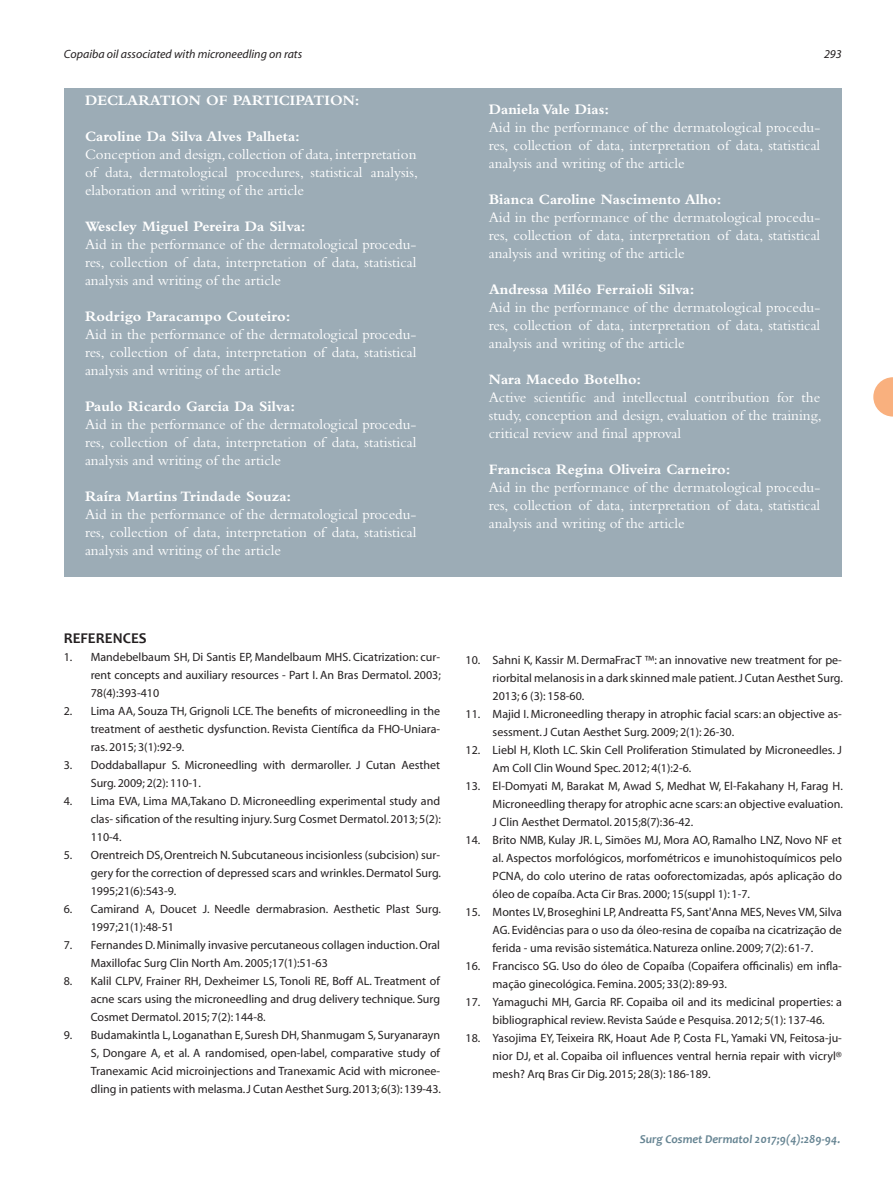
<style>
.page{position:relative;width:893px;height:1191px;background:#fff}
.page>*{position:absolute;margin:0;border:0;box-sizing:border-box;transform-origin:0 0}
.t1{font:15px/18px "Bembo";color:#fff;text-align:justify}
.t2{font:700 15px "Bembo";color:#fff}
.t3{font:700 15px "Candara";color:#231f20}
.t4{font:12px/18px "Myriad";color:#231f20;text-align:justify}
.t5{font:italic 12px "Myriad";color:#231f20}
.t6{font:italic 700 12px "Candara";color:#678593}
</style>
<div class="page">
<svg style="left:873px;top:377px;width:20px;height:39px"></svg>
<div style="left:64px;top:89px;width:777px;height:488px;background:#9cacb6"></div>
<p class="t5" style="left:64px;top:48px;width:240px">Copaiba oil associated with microneedling on rats</p>
<p class="t5" style="left:824px;top:48px;width:19px">293</p>
<p class="t2" style="left:85px;top:92px;width:276px">DECLARATION OF PARTICIPATION:</p>
<p class="t2" style="left:85px;top:128px;width:216px">Caroline Da Silva Alves Palheta:</p>
<p class="t1" style="left:85px;top:145px;width:334px">Conception and design, collection of data, interpretation of data, dermatological procedures, statistical analysis, elaboration and writing of the article</p>
<p class="t2" style="left:85px;top:218px;width:222px">Wescley Miguel Pereira Da Silva:</p>
<p class="t1" style="left:85px;top:235px;width:333px">Aid in the performance of the dermatological procedu&shy;res, collection of data, interpretation of data, statistical analysis and writing of the article</p>
<p class="t2" style="left:85px;top:308px;width:207px">Rodrigo Paracampo Couteiro:</p>
<p class="t1" style="left:85px;top:325px;width:333px">Aid in the performance of the dermatological procedu&shy;res, collection of data, interpretation of data, statistical analysis and writing of the article</p>
<p class="t2" style="left:85px;top:398px;width:212px">Paulo Ricardo Garcia Da Silva:</p>
<p class="t1" style="left:85px;top:415px;width:333px">Aid in the performance of the dermatological procedu&shy;res, collection of data, interpretation of data, statistical analysis and writing of the article</p>
<p class="t2" style="left:85px;top:488px;width:208px">Raíra Martins Trindade Souza:</p>
<p class="t1" style="left:85px;top:505px;width:333px">Aid in the performance of the dermatological procedu&shy;res, collection of data, interpretation of data, statistical analysis and writing of the article</p>
<p class="t2" style="left:489px;top:101px;width:122px">Daniela Vale Dias:</p>
<p class="t1" style="left:489px;top:118px;width:333px">Aid in the performance of the dermatological procedu&shy;res, collection of data, interpretation of data, statistical analysis and writing of the article</p>
<p class="t2" style="left:489px;top:191px;width:234px">Bianca Caroline Nascimento Alho:</p>
<p class="t1" style="left:489px;top:208px;width:333px">Aid in the performance of the dermatological procedu&shy;res, collection of data, interpretation of data, statistical analysis and writing of the article</p>
<p class="t2" style="left:489px;top:281px;width:207px">Andressa Miléo Ferraioli Silva:</p>
<p class="t1" style="left:489px;top:298px;width:333px">Aid in the performance of the dermatological procedu&shy;res, collection of data, interpretation of data, statistical analysis and writing of the article</p>
<p class="t2" style="left:489px;top:371px;width:154px">Nara Macedo Botelho:</p>
<p class="t1" style="left:489px;top:388px;width:334px">Active scientific and intellectual contribution for the study, conception and design, evaluation of the training, critical review and final approval</p>
<p class="t2" style="left:489px;top:461px;width:243px">Francisca Regina Oliveira Carneiro:</p>
<p class="t1" style="left:489px;top:478px;width:333px">Aid in the performance of the dermatological procedu&shy;res, collection of data, interpretation of data, statistical analysis and writing of the article</p>
<p class="t3" style="left:64px;top:628px;width:84px">REFERENCES</p>
<p class="t4" style="left:91px;top:648px;width:352px;text-indent:-27px">1. Mandebelbaum SH, Di Santis EP, Mandelbaum MHS. Cicatrization: cur&shy;rent concepts and auxiliary resources - Part I. An Bras Dermatol. 2003; 78(4):393-410</p>
<p class="t4" style="left:91px;top:702px;width:351px;text-indent:-27px">2. Lima AA, Souza TH, Grignoli LCE. The benefits of microneedling in the treatment of aesthetic dysfunction. Revista Científica da FHO-Uniara&shy;ras. 2015; 3(1):92-9.</p>
<p class="t4" style="left:91px;top:756px;width:351px;text-indent:-27px">3. Doddaballapur S. Microneedling with dermaroller. J Cutan Aesthet<br>Surg. 2009; 2(2): 110-1.</p>
<p class="t4" style="left:91px;top:792px;width:352px;text-indent:-27px">4. Lima EVA, Lima MA,Takano D. Microneedling experimental study and clas- sification of the resulting injury. Surg Cosmet Dermatol. 2013; 5(2):<br>110-4.</p>
<p class="t4" style="left:91px;top:846px;width:352px;text-indent:-27px">5. Orentreich DS, Orentreich N. Subcutaneous incisionless (subcision) sur&shy;gery for the correction of depressed scars and wrinkles. Dermatol Surg.<br>1995;21(6):543-9.</p>
<p class="t4" style="left:91px;top:900px;width:352px;text-indent:-27px">6. Camirand A, Doucet J. Needle dermabrasion. Aesthetic Plast Surg.<br>1997;21(1):48-51</p>
<p class="t4" style="left:91px;top:936px;width:351px;text-indent:-27px">7. Fernandes D. Minimally invasive percutaneous collagen induction. Oral<br>Maxillofac Surg Clin North Am. 2005;17(1):51-63</p>
<p class="t4" style="left:91px;top:972px;width:351px;text-indent:-27px">8. Kalil CLPV, Frainer RH, Dexheimer LS, Tonoli RE, Boff AL. Treatment of acne scars using the microneedling and drug delivery technique. Surg Cosmet Dermatol. 2015; 7(2): 144-8.</p>
<p class="t4" style="left:91px;top:1026px;width:352px;text-indent:-27px">9. Budamakintla L, Loganathan E, Suresh DH, Shanmugam S, Suryanarayn S, Dongare A, et al. A randomised, open-label, comparative study of Tranexamic Acid microinjections and Tranexamic Acid with micronee&shy;dling in patients with melasma. J Cutan Aesthet Surg. 2013; 6(3): 139-43.</p>
<p class="t4" style="left:493px;top:651px;width:352px;text-indent:-27px">10. Sahni K, Kassir M. DermaFracT ™: an innovative new treatment for pe&shy;riorbital melanosis in a dark skinned male patient. J Cutan Aesthet Surg.<br>2013; 6 (3): 158-60.</p>
<p class="t4" style="left:493px;top:705px;width:351px;text-indent:-27px">11. Majid I. Microneedling therapy in atrophic facial scars: an objective as&shy;sessment. J Cutan Aesthet Surg. 2009; 2(1): 26-30.</p>
<p class="t4" style="left:493px;top:741px;width:351px;text-indent:-27px">12. Liebl H, Kloth LC. Skin Cell Proliferation Stimulated by Microneedles. J<br>Am Coll Clin Wound Spec. 2012; 4(1):2-6.</p>
<p class="t4" style="left:493px;top:777px;width:352px;text-indent:-27px">13. El-Domyati M, Barakat M, Awad S, Medhat W, El-Fakahany H, Farag H.<br>Microneedling therapy for atrophic acne scars: an objective evaluation.<br>J Clin Aesthet Dermatol. 2015;8(7):36-42.</p>
<p class="t4" style="left:493px;top:831px;width:351px;text-indent:-27px">14. Brito NMB, Kulay JR. L, Simöes MJ, Mora AO, Ramalho LNZ, Novo NF et al. Aspectos morfológicos, morfométricos e imunohistoquímicos pelo PCNA, do colo uterino de ratas ooforectomizadas, após aplicação do óleo de copaíba. Acta Cir Bras. 2000; 15(suppl 1): 1-7.</p>
<p class="t4" style="left:493px;top:903px;width:351px;text-indent:-27px">15. Montes LV, Broseghini LP, Andreatta FS, Sant'Anna MES, Neves VM, Silva AG. Evidências para o uso da óleo-resina de copaíba na cicatrização de ferida - uma revisão sistemática. Natureza online. 2009; 7(2): 61-7.</p>
<p class="t4" style="left:493px;top:957px;width:351px;text-indent:-27px">16. Francisco SG. Uso do óleo de Copaíba (Copaifera officinalis) em infla&shy;mação ginecológica. Femina. 2005; 33(2): 89-93.</p>
<p class="t4" style="left:493px;top:993px;width:351px;text-indent:-27px">17. Yamaguchi MH, Garcia RF. Copaiba oil and its medicinal properties: a bibliographical review. Revista Saúde e Pesquisa. 2012; 5(1): 137-46.</p>
<p class="t4" style="left:493px;top:1029px;width:351px;text-indent:-27px">18. Yasojima EY, Teixeira RK, Hoaut Ade P, Costa FL, Yamaki VN, Feitosa-ju&shy;nior DJ, et al. Copaiba oil influences ventral hernia repair with vicryl® mesh? Arq Bras Cir Dig. 2015; 28(3): 186-189.</p>
<p class="t6" style="left:640px;top:1131px;width:202px">Surg Cosmet Dermatol 2017;9(4):289-94.</p>
</div>
